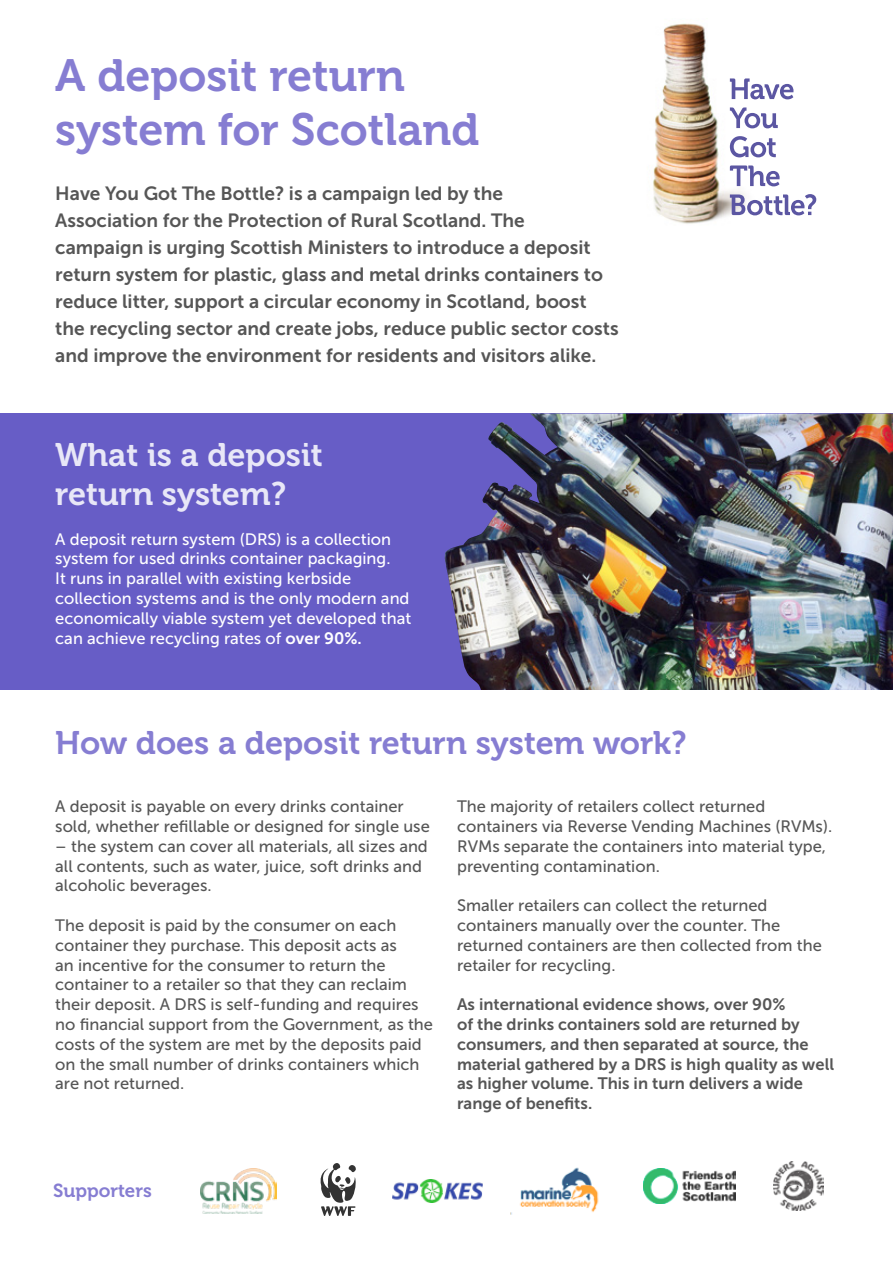
<style>
.page{position:relative;width:893px;height:1263px;background:#fff}
.page>*{position:absolute;margin:0;border:0;box-sizing:border-box;transform-origin:0 0}
.t1{font:45px/54px "Museo 700";color:#867dd2}
.t2{font:32.4px "Museo 700";color:#867dd2}
.t3{font:32.4px/39px "Museo 700";color:#e8e7f7}
.t4{font:19.05px/27px "Museo Sans 700";color:#565656}
.t5{font:18.75px "Museo 700";color:#867dd2}
.t6{font:16.5px/19.8px "Museo Sans 500";color:#565656}
.t7{font:16.5px/19.8px "Museo Sans 500";color:#fff}
.t8{font:16.5px/19.8px "Museo Sans 700";color:#565656}
.s1{font-family:"Museo Sans 700"}
</style>
<div class="page">
<div style="left:0;top:414px;width:893px;height:276px;background:#675dc6"></div>
<img style="left:653px;top:23px;width:118px;height:201px">
<svg style="left:730px;top:78px;width:63px;height:21px"></svg>
<svg style="left:730px;top:107px;width:48px;height:21px"></svg>
<svg style="left:730px;top:136px;width:46px;height:21px"></svg>
<svg style="left:730px;top:165px;width:50px;height:21px"></svg>
<svg style="left:730px;top:194px;width:86px;height:21px"></svg>
<img style="left:444px;top:414px;width:449px;height:276px">
<img style="left:201px;top:1168px;width:75px;height:45px">
<img style="left:644px;top:1168px;width:91px;height:35px">
<img style="left:510px;top:1167px;width:89px;height:48px">
<img style="left:773px;top:1161px;width:51px;height:49px">
<svg style="left:321px;top:1163px;width:35px;height:53px"></svg>
<img style="left:392px;top:1179px;width:90px;height:23px">
<h1 class="t1" style="left:55px;top:49px;width:426px">A deposit return system for Scotland</h1>
<p class="t4" style="left:55px;top:180px;width:565px">Have You Got The Bottle? is a campaign led by the<br>Association for the Protection of Rural Scotland. The<br>campaign is urging Scottish Ministers to introduce a deposit return system for plastic, glass and metal drinks containers to reduce litter, support a circular economy in Scotland, boost the recycling sector and create jobs, reduce public sector costs and improve the environment for residents and visitors alike.</p>
<h2 class="t3" style="left:55px;top:436px;width:269px">What is a deposit return system?</h2>
<p class="t7" style="left:55px;top:529px;width:357px">A deposit return system (DRS) is a collection system for used drinks container packaging.<br>It runs in parallel with existing kerbside collection systems and is the only modern and economically viable system yet developed that can achieve recycling rates of <span class="s1">over 90%.</span></p>
<h2 class="t2" style="left:55px;top:725px;width:633px">How does a deposit return system work?</h2>
<p class="t6" style="left:55px;top:796px;width:376px">A deposit is payable on every drinks container sold, whether refillable or designed for single use</p>
<p class="t6" style="left:55px;top:836px;width:374px">– the system can cover all materials, all sizes and all contents, such as water, juice, soft drinks and alcoholic beverages.</p>
<p class="t6" style="left:55px;top:915px;width:379px">The deposit is paid by the consumer on each container they purchase. This deposit acts as<br>an incentive for the consumer to return the container to a retailer so that they can reclaim their deposit. A DRS is self-funding and requires no financial support from the Government, as the costs of the system are met by the deposits paid on the small number of drinks containers which are not returned.</p>
<p class="t6" style="left:457px;top:796px;width:377px">The majority of retailers collect returned containers via Reverse Vending Machines (RVMs).<br>RVMs separate the containers into material type, preventing contamination.</p>
<p class="t6" style="left:457px;top:895px;width:366px">Smaller retailers can collect the returned containers manually over the counter. The returned containers are then collected from the retailer for recycling.</p>
<p class="t8" style="left:457px;top:994px;width:378px">As international evidence shows, over 90%<br>of the drinks containers sold are returned by consumers, and then separated at source, the material gathered by a DRS is high quality as well as higher volume. This in turn delivers a wide range of benefits.</p>
<p class="t5" style="left:53px;top:1180px;width:100px">Supporters</p>
</div>
